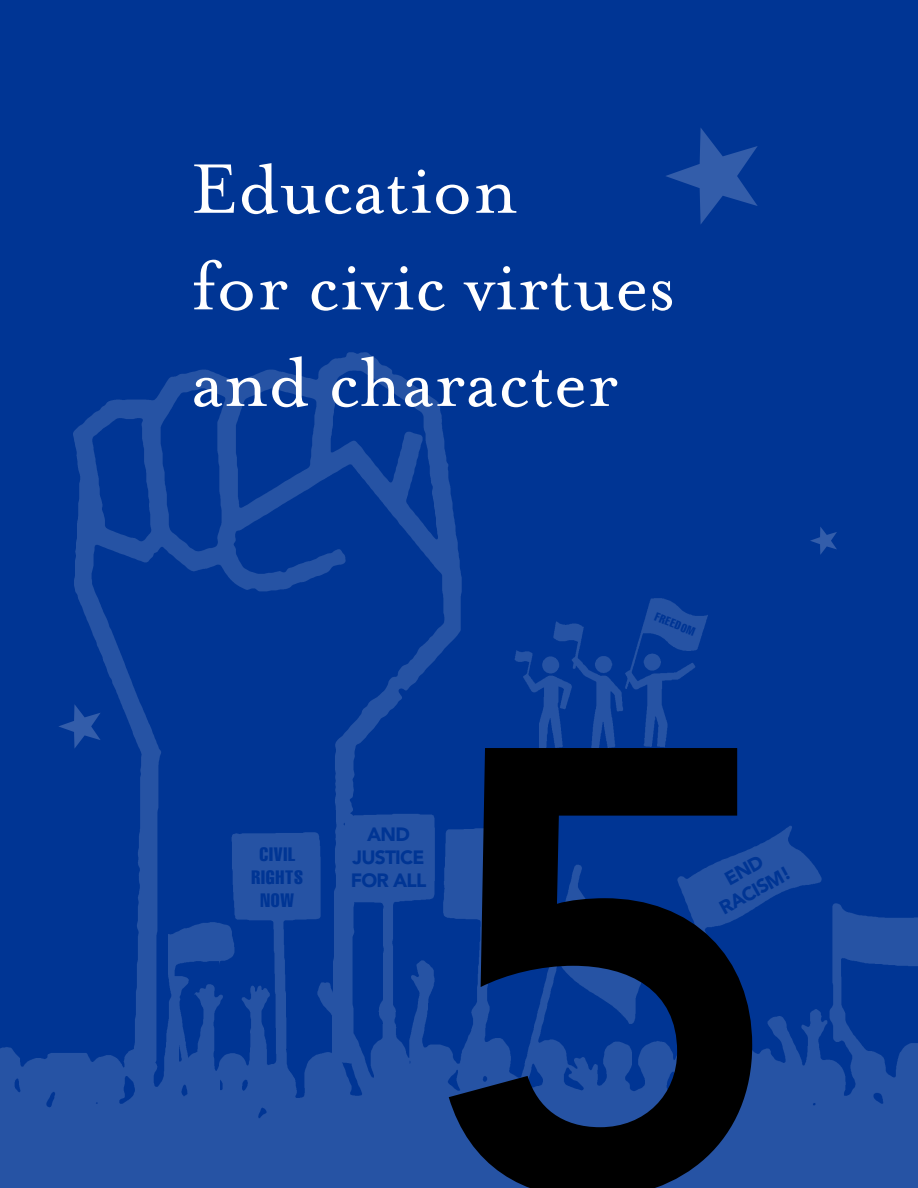
<style>
.page{position:relative;width:918px;height:1188px;background:#003594}
.page>*{position:absolute;margin:0;border:0;box-sizing:border-box;transform-origin:0 0}
.t1{font:80.55px/96.6px "Mrs Eaves Roman";color:#fff}
.t2{font:900 19.2px/23px "Avenir";letter-spacing:-.04em;color:#003594;text-align:center}
.t3{font:extra-condensed 19.2px/23px "Helvetica";letter-spacing:.04em;color:#003594;text-align:center}
.t4{font:900 19.05px/23px "Avenir";color:#003594;text-align:center}
.t5{font:extra-condensed 12px "Helvetica";color:#003594}
</style>
<div class="page">
<img style="left:73px;top:352px;width:389px;height:491px">
<img style="left:168px;top:793px;width:750px;height:395px">
<img style="left:0;top:843px;width:220px;height:345px">
<img style="left:514px;top:598px;width:194px;height:150px">
<svg style="left:449px;top:748px;width:303px;height:440px;fill:#000"></svg>
<svg style="left:666px;top:128px;width:92px;height:96px"></svg>
<svg style="left:810px;top:527px;width:27px;height:28px"></svg>
<svg style="left:59px;top:704px;width:42px;height:45px"></svg>
<p class="t1" style="left:191px;top:142px;width:485px">Education<br>for civic virtues and character</p>
<p class="t3" style="left:252px;top:842px;width:53px">CIVIL<br>RIGHTS<br>NOW</p>
<p class="t2" style="left:351px;top:823px;width:77px">AND<br>JUSTICE<br>FOR ALL</p>
<p class="t5" style="left:658px;top:609px;width:44px;rotate:22deg">FREEDOM</p>
<p class="t4" style="left:704px;top:879px;width:80px;rotate:-29deg">END<br>RA CISM!</p>
</div>
